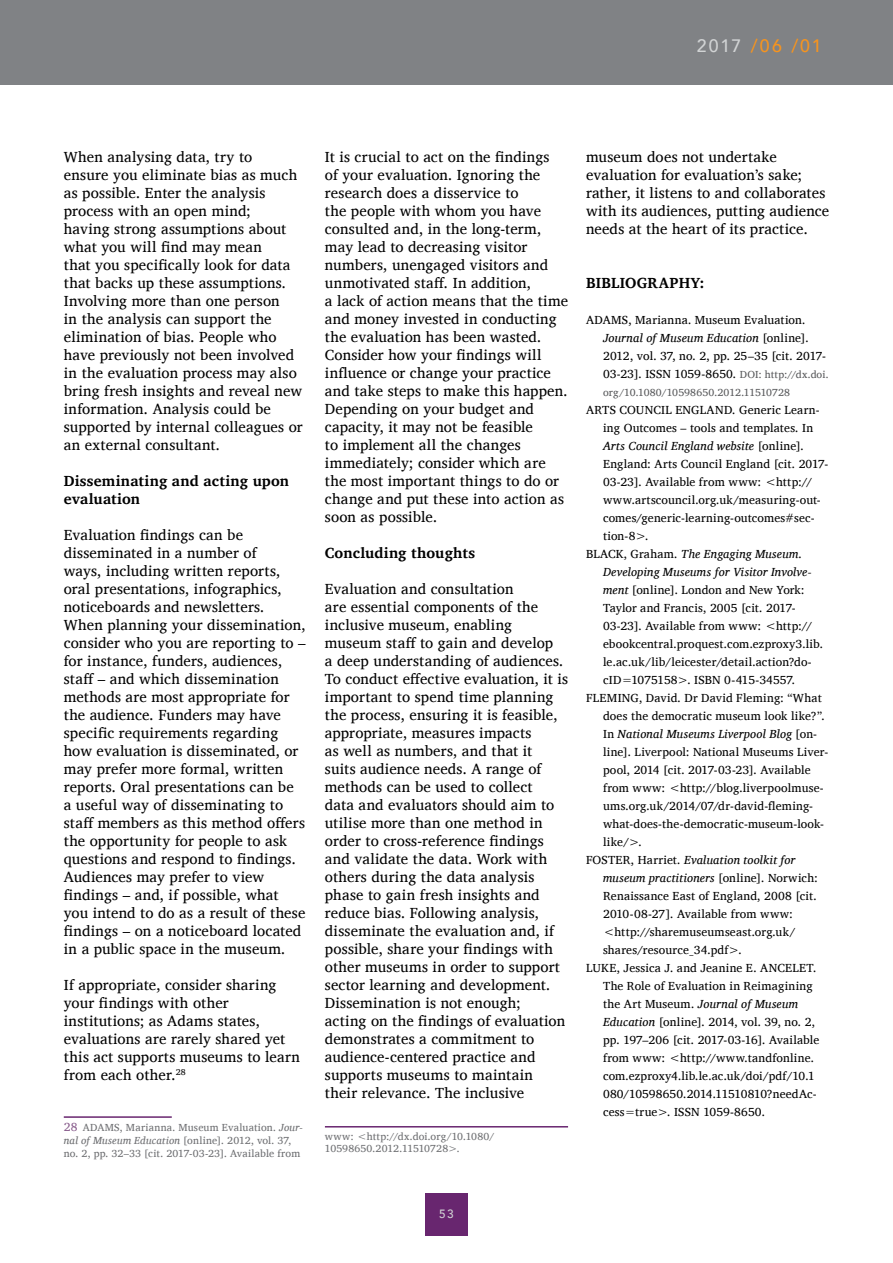
<style>
.page{position:relative;width:893px;height:1263px;background:#fff}
.page>*{position:absolute;margin:0;border:0;box-sizing:border-box;transform-origin:0 0}
.t1{font:500 18px "Avenir";letter-spacing:.11em;color:#f7941e}
.t2{font:15px/18px "Charis SIL";letter-spacing:.01em;color:#000}
.t3{font:700 15px/18px "Charis SIL";letter-spacing:.01em;color:#000}
.t4{font:12px/18px "Charis SIL";letter-spacing:.015em;color:#000}
.t5{font:italic 12px "Charis SIL";letter-spacing:.02em;color:#000}
.t6{font:500 12px "Avenir";color:#d1d3d4}
.t7{font:10.5px/12.6px "Charis SIL";letter-spacing:.01em;color:#6d6e71}
.t8{font:10.5px "Charis SIL";letter-spacing:.005em;color:#58595b}
.s1{color:#d1d3d4}
.s2{font-size:12px;color:#895d8d}
.s3{font-style:italic}
.s4{font-size:10.5px;color:#58595b}
.s5{font-style:normal}
</style>
<div class="page">
<div style="left:0;top:0;width:893px;height:85px;background:#808285"></div>
<div style="left:425px;top:1193px;width:43px;height:42px;background:#68266f"></div>
<hr style="left:64px;top:1116px;width:108px;height:2px;background:#68266f">
<hr style="left:325px;top:1126px;width:243px;height:1px;background:#68266f">
<p class="t1" style="left:697px;top:30px;width:126px"><span class="s1">2017</span> /06 /01</p>
<p class="t2" style="left:64px;top:148px;width:240px">When analysing data, try to<br>ensure you eliminate bias as much as possible. Enter the analysis process with an open mind;<br>having strong assumptions about what you will find may mean<br>that you specifically look for data that backs up these assumptions.<br>Involving more than one person<br>in the analysis can support the elimination of bias. People who have previously not been involved in the evaluation process may also bring fresh insights and reveal new information. Analysis could be supported by internal colleagues or an external consultant.</p>
<p class="t3" style="left:64px;top:472px;width:227px">Disseminating and acting upon evaluation</p>
<p class="t2" style="left:64px;top:526px;width:243px">Evaluation findings can be disseminated in a number of<br>ways, including written reports, oral presentations, infographics, noticeboards and newsletters.<br>When planning your dissemination, consider who you are reporting to – for instance, funders, audiences, staff – and which dissemination methods are most appropriate for the audience. Funders may have specific requirements regarding how evaluation is disseminated, or may prefer more formal, written reports. Oral presentations can be<br>a useful way of disseminating to staff members as this method offers the opportunity for people to ask questions and respond to findings.<br>Audiences may prefer to view findings – and, if possible, what you intend to do as a result of these findings – on a noticeboard located in a public space in the museum.</p>
<p class="t2" style="left:64px;top:976px;width:238px">If appropriate, consider sharing your findings with other institutions; as Adams states, evaluations are rarely shared yet this act supports museums to learn from each other.<sup>28</sup></p>
<p class="t7" style="left:64px;top:1121px;width:241px"><span class="s2">28</span> ADAMS, Marianna. Museum Evaluation. <span class="s3">Jour&shy;nal of Museum Education</span> [online]. 2012, vol. 37, no. 2, pp. 32–33 [cit. 2017-03-23]. Available from</p>
<p class="t2" style="left:325px;top:148px;width:245px">It is crucial to act on the findings<br>of your evaluation. Ignoring the research does a disservice to<br>the people with whom you have consulted and, in the long-term, may lead to decreasing visitor numbers, unengaged visitors and unmotivated staff. In addition,<br>a lack of action means that the time and money invested in conducting the evaluation has been wasted.<br>Consider how your findings will influence or change your practice and take steps to make this happen.<br>Depending on your budget and capacity, it may not be feasible<br>to implement all the changes immediately; consider which are the most important things to do or change and put these into action as soon as possible.</p>
<p class="t3" style="left:325px;top:544px;width:152px">Concluding thoughts</p>
<p class="t2" style="left:325px;top:580px;width:245px">Evaluation and consultation<br>are essential components of the inclusive museum, enabling museum staff to gain and develop<br>a deep understanding of audiences.<br>To conduct effective evaluation, it is important to spend time planning the process, ensuring it is feasible, appropriate, measures impacts<br>as well as numbers, and that it<br>suits audience needs. A range of methods can be used to collect<br>data and evaluators should aim to utilise more than one method in order to cross-reference findings and validate the data. Work with others during the data analysis phase to gain fresh insights and reduce bias. Following analysis, disseminate the evaluation and, if possible, share your findings with other museums in order to support sector learning and development.<br>Dissemination is not enough;<br>acting on the findings of evaluation demonstrates a commitment to audience-centered practice and supports museums to maintain their relevance. The inclusive</p>
<p class="t7" style="left:325px;top:1129px;width:171px">www: &lt;http://dx.doi.org/10.1080/<br>10598650.2012.11510728&gt;.</p>
<p class="t2" style="left:586px;top:148px;width:245px">museum does not undertake evaluation for evaluation’s sake; rather, it listens to and collaborates with its audiences, putting audience needs at the heart of its practice.</p>
<p class="t3" style="left:586px;top:274px;width:120px">BIBLIOGRAPHY:</p>
<p class="t4" style="left:603px;top:311px;width:227px;text-indent:-17px">ADAMS, Marianna. Museum Evaluation.<br><span class="s3">Journal of Museum Education</span> [online].<br>2012, vol. 37, no. 2, pp. 25–35 [cit. 2017- 03-23]. ISSN 1059-8650. <span class="s4">DOI: http://dx.doi.</span></p>
<p class="t8" style="left:603px;top:386px;width:189px">org/10.1080/10598650.2012.11510728</p>
<p class="t4" style="left:586px;top:401px;width:235px">ARTS COUNCIL ENGLAND. Generic Learn-</p>
<p class="t4" style="left:603px;top:419px;width:212px">ing Outcomes – tools and templates. In</p>
<p class="t5" style="left:603px;top:439px;width:202px">Arts Council England website <span class="s5">[online].</span></p>
<p class="t4" style="left:603px;top:455px;width:227px">England: Arts Council England [cit. 2017-</p>
<p class="t4" style="left:603px;top:473px;width:210px">03-23]. Available from www: &lt;http://</p>
<p class="t4" style="left:603px;top:491px;width:219px">www.artscouncil.org.uk/measuring-out-</p>
<p class="t4" style="left:603px;top:509px;width:213px">comes/generic-learning-outcomes#sec-</p>
<p class="t4" style="left:603px;top:527px;width:47px">tion-8&gt;.</p>
<p class="t5" style="left:586px;top:547px;width:217px"><span class="s5">BLACK, Graham.</span> The Engaging Museum<span class="s5">.</span></p>
<p class="t5" style="left:603px;top:565px;width:210px">Developing Museums for Visitor Involve-</p>
<p class="t4" style="left:603px;top:581px;width:203px"><span class="s3">ment</span> [online]. London and New York:</p>
<p class="t4" style="left:603px;top:599px;width:194px">Taylor and Francis, 2005 [cit. 2017-</p>
<p class="t4" style="left:603px;top:617px;width:210px">03-23]. Available from www: &lt;http://</p>
<p class="t4" style="left:603px;top:635px;width:222px">ebookcentral.proquest.com.ezproxy3.lib.</p>
<p class="t4" style="left:603px;top:653px;width:210px">le.ac.uk/lib/leicester/detail.action?do-</p>
<p class="t4" style="left:603px;top:671px;width:194px">cID=1075158&gt;. ISBN 0-415-34557.</p>
<p class="t4" style="left:586px;top:689px;width:237px">FLEMING, David. Dr David Fleming: “What</p>
<p class="t4" style="left:603px;top:707px;width:223px">does the democratic museum look like?”.</p>
<p class="t5" style="left:603px;top:727px;width:215px"><span class="s5">In</span> National Museums Liverpool Blog <span class="s5">[on-</span></p>
<p class="t4" style="left:603px;top:743px;width:226px">line]. Liverpool: National Museums Liver-</p>
<p class="t4" style="left:603px;top:761px;width:209px">pool, 2014 [cit. 2017-03-23]. Available</p>
<p class="t4" style="left:603px;top:779px;width:222px">from www: &lt;http://blog.liverpoolmuse-</p>
<p class="t4" style="left:603px;top:797px;width:212px">ums.org.uk/2014/07/dr-david-fleming-</p>
<p class="t4" style="left:603px;top:815px;width:222px">what-does-the-democratic-museum-look-</p>
<p class="t4" style="left:603px;top:833px;width:40px">like/&gt;.</p>
<p class="t5" style="left:586px;top:853px;width:211px"><span class="s5">FOSTER, Harriet.</span> Evaluation toolkit for</p>
<p class="t5" style="left:603px;top:871px;width:216px">museum practitioners <span class="s5">[online]. Norwich:</span></p>
<p class="t4" style="left:603px;top:887px;width:215px">Renaissance East of England, 2008 [cit.</p>
<p class="t4" style="left:603px;top:905px;width:191px">2010-08-27]. Available from www:</p>
<p class="t4" style="left:603px;top:923px;width:194px">&lt;http://sharemuseumseast.org.uk/</p>
<p class="t4" style="left:603px;top:941px;width:140px">shares/resource_34.pdf&gt;.</p>
<p class="t4" style="left:586px;top:959px;width:232px">LUKE, Jessica J. and Jeanine E. ANCELET.</p>
<p class="t4" style="left:603px;top:977px;width:211px">The Role of Evaluation in Reimagining</p>
<p class="t5" style="left:603px;top:997px;width:197px"><span class="s5">the Art Museum.</span> Journal of Museum</p>
<p class="t4" style="left:603px;top:1013px;width:214px"><span class="s3">Education</span> [online]. 2014, vol. 39, no. 2,</p>
<p class="t4" style="left:603px;top:1031px;width:218px">pp. 197–206 [cit. 2017-03-16]. Available</p>
<p class="t4" style="left:603px;top:1049px;width:213px">from www: &lt;http://www.tandfonline.</p>
<p class="t4" style="left:603px;top:1067px;width:213px">com.ezproxy4.lib.le.ac.uk/doi/pdf/10.1</p>
<p class="t4" style="left:603px;top:1085px;width:215px">080/10598650.2014.11510810?needAc-</p>
<p class="t4" style="left:603px;top:1103px;width:163px">cess=true&gt;. ISSN 1059-8650.</p>
<p class="t6" style="left:439px;top:1203px;width:16px">53</p>
</div>
